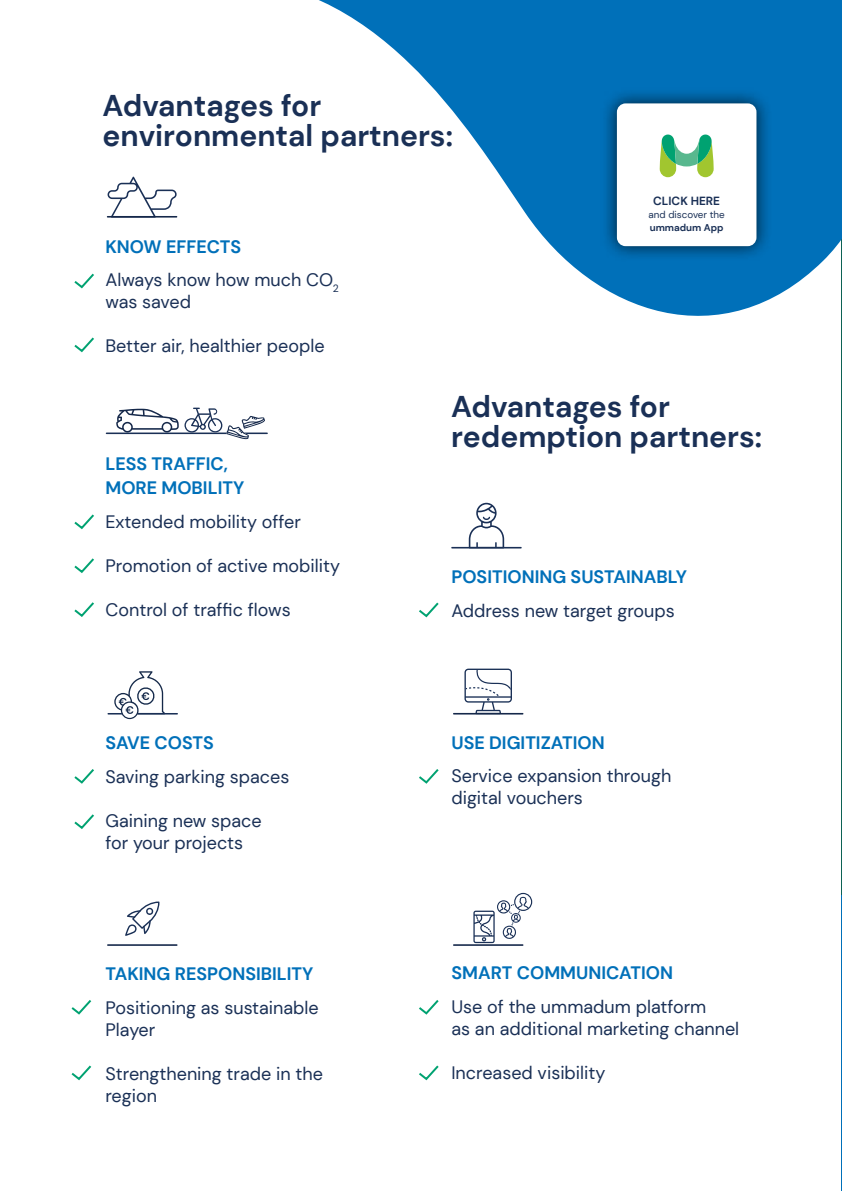
<style>
.page{position:relative;width:842px;height:1191px;background:#fff}
.page>*{position:absolute;margin:0;border:0;box-sizing:border-box;transform-origin:0 0}
.t1{font:700 30px/30px "DM Sans";color:#1a3056}
.t2{font:18px/22px "DM Sans";color:#1a3056}
.t3{font:700 18px/24px "DM Sans";color:#0070b9}
.t4{font:700 11.8px "DM Sans";color:#1a3056}
.t5{font:9.8px "DM Sans";color:#1a3056}
.t6{font:700 9.8px "DM Sans";color:#1a3056}
.s1{font-weight:700;color:#0070b9}
</style>
<div class="page">
<hr style="left:841px;top:0;width:1px;height:1191px;background:#0c6255">
<svg style="left:841px;top:895px;width:1px;height:296px"></svg>
<svg style="left:319px;top:0;width:523px;height:316px;fill:#0070b9"></svg>
<svg style="left:108px;top:177px;width:69px;height:39px"></svg>
<hr style="left:107px;top:216px;width:70px;height:1px;background:#15284a">
<svg style="left:108px;top:671px;width:70px;height:48px"></svg>
<svg style="left:469px;top:503px;width:35px;height:44px"></svg>
<hr style="left:451px;top:547px;width:71px;height:1px;background:#1a3056">
<svg style="left:125px;top:901px;width:35px;height:35px"></svg>
<hr style="left:107px;top:944px;width:70px;height:2px;background:#15284a">
<svg style="left:106px;top:407px;width:162px;height:32px"></svg>
<svg style="left:464px;top:668px;width:48px;height:45px"></svg>
<hr style="left:453px;top:713px;width:70px;height:1px;background:#15284a">
<svg style="left:473px;top:893px;width:59px;height:50px"></svg>
<hr style="left:453px;top:944px;width:70px;height:2px;background:#15284a">
<div style="left:600px;top:87px;width:172px;height:176px;background:#000;opacity:.75"></div>
<div style="left:617px;top:103px;width:139px;height:143px;background:#fff;border-radius:9px"></div>
<svg style="left:660px;top:134px;width:54px;height:43px"></svg>
<svg style="left:74px;top:273px;width:20px;height:16px"></svg>
<svg style="left:74px;top:337px;width:20px;height:16px"></svg>
<svg style="left:74px;top:514px;width:20px;height:16px"></svg>
<svg style="left:74px;top:769px;width:20px;height:15px"></svg>
<svg style="left:71px;top:1000px;width:21px;height:15px"></svg>
<svg style="left:74px;top:558px;width:20px;height:15px"></svg>
<svg style="left:74px;top:814px;width:20px;height:15px"></svg>
<svg style="left:71px;top:1065px;width:21px;height:16px"></svg>
<svg style="left:74px;top:602px;width:20px;height:15px"></svg>
<svg style="left:419px;top:602px;width:20px;height:16px"></svg>
<svg style="left:419px;top:769px;width:20px;height:15px"></svg>
<svg style="left:419px;top:1000px;width:20px;height:15px"></svg>
<svg style="left:419px;top:1065px;width:20px;height:16px"></svg>
<h1 class="t1" style="left:103px;top:90px;width:352px">Advantages for environmental partners:</h1>
<p class="t2" style="left:105px;top:229px;width:235px;line-height:33.4px"><span class="s1">KNOW EFFECTS<br></span>Always know how much CO<sub>2</sub></p>
<p class="t2" style="left:105px;top:290px;width:87px">was saved</p>
<p class="t2" style="left:105px;top:334px;width:221px">Better air, healthier people</p>
<p class="t4" style="left:653px;top:194px;width:68px">CLICK HERE</p>
<p class="t5" style="left:649px;top:209px;width:78px">and discover the</p>
<p class="t6" style="left:650px;top:221px;width:75px">ummadum App</p>
<p class="t3" style="left:105px;top:452px;width:140px">LESS TRAFFIC,<br>MORE MOBILITY</p>
<p class="t2" style="left:105px;top:510px;width:197px">Extended mobility offer</p>
<p class="t2" style="left:105px;top:554px;width:236px">Promotion of active mobility</p>
<p class="t2" style="left:105px;top:598px;width:187px">Control of traffic flows</p>
<p class="t3" style="left:105px;top:731px;width:110px">SAVE COSTS</p>
<p class="t2" style="left:105px;top:765px;width:185px">Saving parking spaces</p>
<p class="t2" style="left:105px;top:809px;width:158px">Gaining new space for your projects</p>
<p class="t3" style="left:105px;top:962px;width:210px">TAKING RESPONSIBILITY</p>
<p class="t2" style="left:105px;top:996px;width:215px">Positioning as sustainable<br>Player</p>
<p class="t2" style="left:105px;top:1062px;width:219px">Strengthening trade in the region</p>
<h1 class="t1" style="left:451px;top:391px;width:312px">Advantages for redemption partners:</h1>
<p class="t3" style="left:451px;top:565px;width:237px">POSITIONING SUSTAINABLY</p>
<p class="t2" style="left:451px;top:599px;width:225px">Address new target groups</p>
<p class="t3" style="left:451px;top:731px;width:155px">USE DIGITIZATION</p>
<p class="t2" style="left:451px;top:765px;width:221px">Service expansion through digital vouchers</p>
<p class="t3" style="left:451px;top:961px;width:223px">SMART COMMUNICATION</p>
<p class="t2" style="left:451px;top:995px;width:289px">Use of the ummadum platform<br>as an additional marketing channel</p>
<p class="t2" style="left:451px;top:1061px;width:156px">Increased visibility</p>
</div>
